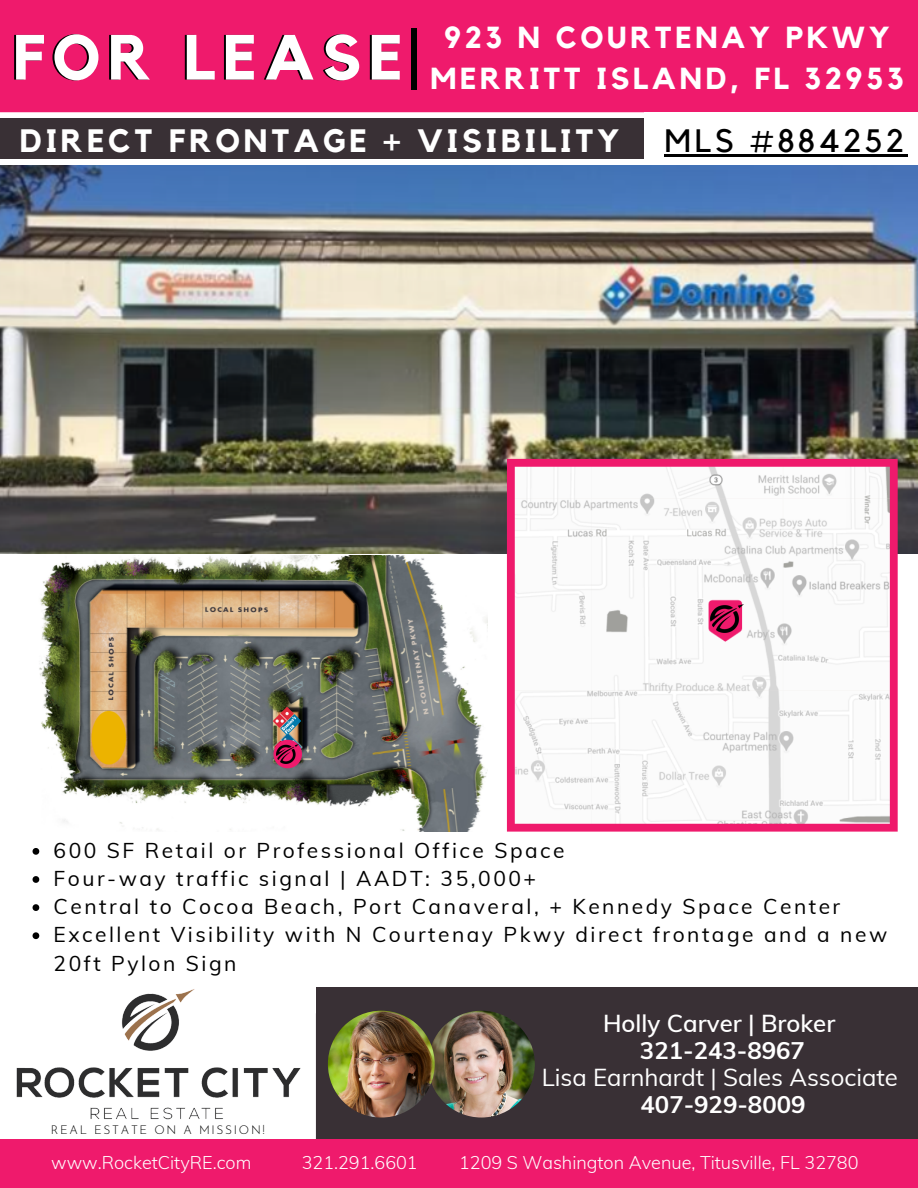
<style>
.page{position:relative;width:918px;height:1188px;background:#ef1a6c}
.page>*{position:absolute;margin:0;border:0;box-sizing:border-box;transform-origin:0 0}
.t1{font:700 63px "Kollektif";letter-spacing:.12em;color:#000}
.t2{font:700 32.25px "Kollektif";letter-spacing:.12em;color:#fff}
.t3{font:32.25px "Kollektif";letter-spacing:.12em;color:#000}
.t4{font:700 30.3px/40.5px "Kollektif";letter-spacing:.12em;color:#fff;text-align:center}
.t5{font:24px "Muli";color:#fff}
.t6{font:700 24px "Muli";color:#fff}
.t7{font:600 24px "Muli";color:#fff}
.t8{font:21px/28.2px "Muli";letter-spacing:.12em;color:#000}
.t9{font:300 18px "Muli";color:#fff}
.t10{font:300 12px "Josefin Sans";letter-spacing:.14em;color:#000}
</style>
<div class="page">
<div style="left:0;top:805px;width:918px;height:383px;background:#fff"></div>
<div style="left:0;top:158px;width:918px;height:792px;background:#fff"></div>
<div style="left:822px;top:987px;width:96px;height:152px;background:#393035"></div>
<div style="left:316px;top:987px;width:506px;height:201px;background:#393035"></div>
<div style="left:0;top:1139px;width:918px;height:49px;background:#ef1a6c"></div>
<svg style="left:0;top:112px;width:644px;height:6px;background:#fef5f9"></svg>
<img style="left:428px;top:1011px;width:107px;height:107px;border-radius:50%">
<img style="left:328px;top:1011px;width:107px;height:107px;border-radius:50%">
<img style="left:16px;top:989px;width:300px;height:137px">
<img style="left:0;top:165px;width:918px;height:388px">
<svg style="left:507px;top:459px;width:391px;height:373px"></svg>
<img style="left:711px;top:604px;width:32px;height:29px">
<img style="left:39px;top:556px;width:449px;height:276px">
<svg style="left:274px;top:740px;width:28px;height:28px"></svg>
<img style="left:277px;top:745px;width:21px;height:19px">
<img style="left:274px;top:707px;width:27px;height:27px">
<div style="left:0;top:118px;width:918px;height:40px;background:#393035"></div>
<div style="left:644px;top:112px;width:274px;height:50px;background:#fff"></div>
<svg style="left:33px;top:848px;width:6px;height:7px"></svg>
<svg style="left:33px;top:876px;width:6px;height:7px"></svg>
<svg style="left:33px;top:904px;width:6px;height:7px"></svg>
<svg style="left:33px;top:932px;width:6px;height:7px"></svg>
<hr style="left:664px;top:154px;width:244px;height:3px;background:#000">
<h1 class="t1" style="left:11px;top:29px;width:411px">FOR LEASE|</h1>
<h3 class="t4" style="left:430px;top:19px;width:475px">923 N COURTENAY PKWY<br>MERRITT ISLAND, FL 32953</h3>
<h2 class="t2" style="left:20px;top:126px;width:601px">DIRECT FRONTAGE + VISIBILITY</h2>
<h2 class="t3" style="left:664px;top:126px;width:241px">MLS #884252</h2>
<p class="t8" style="left:54px;top:836px;width:835px">600 SF Retail or Professional Office Space<br>Four-way traffic signal | AADT: 35,000+<br>Central to Cocoa Beach, Port Canaveral, + Kennedy Space Center Excellent Visibility with N Courtenay Pkwy direct frontage and a new 20ft Pylon Sign</p>
<p class="t7" style="left:603px;top:1008px;width:234px">Holly Carver | Broker</p>
<p class="t6" style="left:640px;top:1035px;width:167px">321-243-8967</p>
<p class="t10" style="left:51px;top:1125px;width:216px">REAL ESTATE ON A MISSION!</p>
<p class="t5" style="left:542px;top:1061px;width:358px">Lisa Earnhardt | Sales Associate</p>
<p class="t6" style="left:641px;top:1088px;width:167px">407-929-8009</p>
<p class="t9" style="left:51px;top:1151px;width:202px">www.RocketCityRE.com</p>
<p class="t9" style="left:302px;top:1151px;width:117px">321.291.6601</p>
<p class="t9" style="left:459px;top:1151px;width:401px">1209 S Washington Avenue, Titusville, FL 32780</p>
</div>
